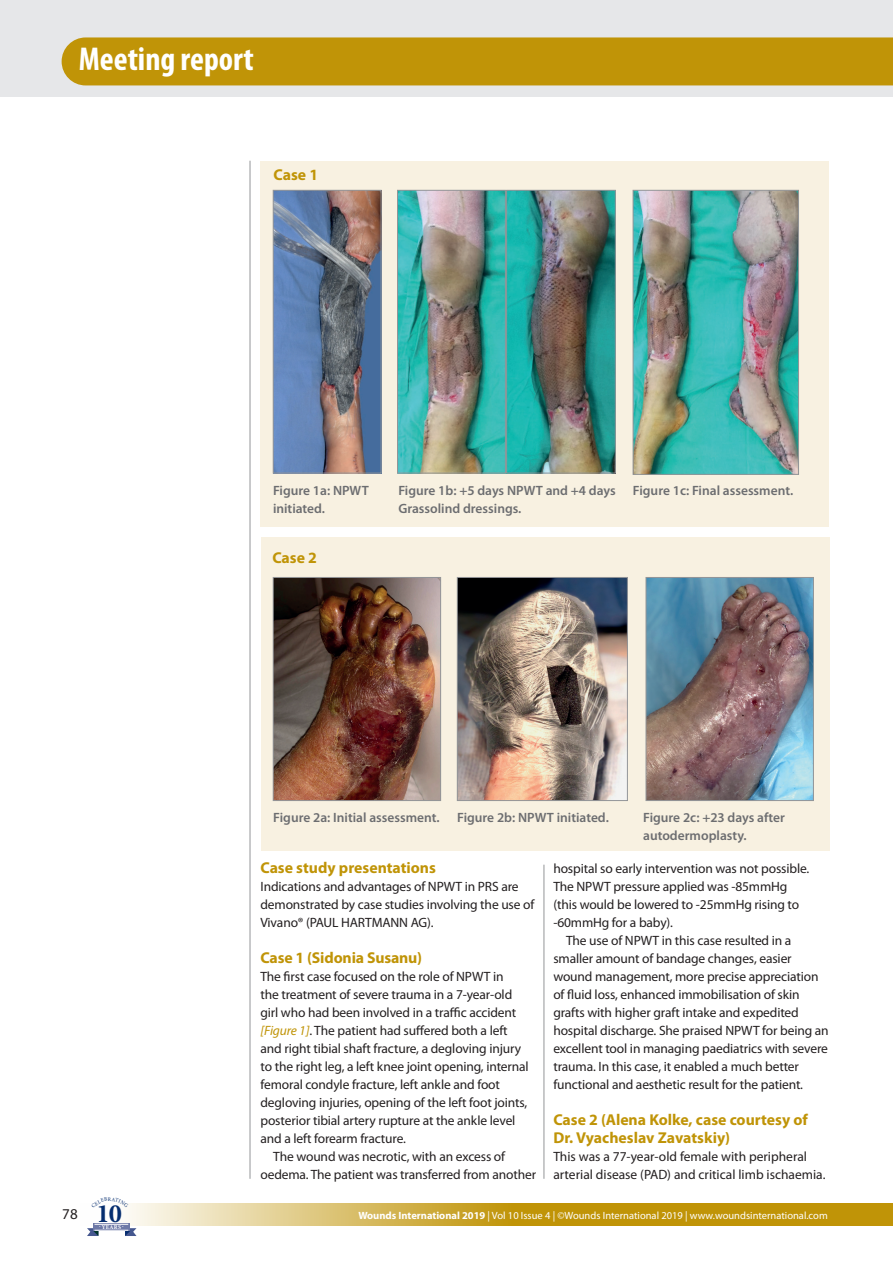
<style>
.page{position:relative;width:893px;height:1263px;background:#fff}
.page>*{position:absolute;margin:0;border:0;box-sizing:border-box;transform-origin:0 0}
.t1{font:700 condensed 33.15px "Myriad Pro";color:#fff}
.t2{font:700 15.75px/18px "Myriad Pro";color:#c09407}
.t3{font:15px "Myriad Pro";color:#231f20}
.t4{font:13.5px/18px "Myriad Pro";letter-spacing:-.01em;color:#231f20}
.t5{font:600 13.5px/18px "Myriad Pro";color:#6c6d70}
.t6{font:10.5px "Myriad Pro";color:#fff}
.t7{font:700 5.85px "Minion Pro";letter-spacing:.04em;color:#fff}
.s1{font-style:italic;color:#c09407}
.s2{font-family:"Minion Pro";font-weight:700;font-size:26.4px;color:#052d6f}
.s3{font-weight:700}
</style>
<div class="page">
<div style="left:0;top:0;width:893px;height:97px;background:#e6e7e9"></div>
<div style="left:62px;top:37px;width:831px;height:48px;background:#c09407"></div>
<hr style="left:250px;top:161px;width:1px;height:1018px;background:#939598">
<hr style="left:544px;top:865px;width:1px;height:314px;background:#939598">
<hr style="left:891px;top:1203px;width:2px;height:23px;background:#c09407">
<svg style="left:126px;top:1203px;width:765px;height:23px;fill:#c09509"></svg>
<svg style="left:125px;top:1228px;width:11px;height:8px"></svg>
<svg style="left:93px;top:1223px;width:37px;height:8px"></svg>
<hr style="left:94px;top:1224px;width:34px;height:1px;background:#fff">
<hr style="left:94px;top:1230px;width:34px;height:1px;background:#fff">
<svg style="left:87px;top:1228px;width:11px;height:8px"></svg>
<div style="left:260px;top:161px;width:569px;height:365px;background:#f8f1e1"></div>
<img style="left:275px;top:192px;width:104px;height:279px">
<div style="left:273px;top:190px;width:108px;height:283px;border:1px solid #939598"></div>
<img style="left:399px;top:192px;width:105px;height:279px">
<div style="left:397px;top:190px;width:109px;height:283px;border:1px solid #939598"></div>
<img style="left:508px;top:192px;width:105px;height:279px">
<div style="left:506px;top:190px;width:109px;height:283px;border:1px solid #939598"></div>
<img style="left:635px;top:192px;width:162px;height:281px">
<div style="left:633px;top:190px;width:166px;height:285px;border:1px solid #939598"></div>
<div style="left:261px;top:538px;width:569px;height:313px;background:#f8f1e1"></div>
<img style="left:275px;top:579px;width:164px;height:220px">
<div style="left:273px;top:577px;width:168px;height:224px;border:1px solid #939598"></div>
<img style="left:459px;top:579px;width:167px;height:220px">
<div style="left:457px;top:577px;width:171px;height:224px;border:1px solid #939598"></div>
<img style="left:648px;top:579px;width:164px;height:220px">
<div style="left:646px;top:577px;width:168px;height:224px;border:1px solid #939598"></div>
<svg style="left:126px;top:1203px;width:3px;height:5px"></svg>
<h1 class="t1" style="left:79px;top:39px;width:176px">Meeting report</h1>
<p class="t2" style="left:274px;top:165px;width:46px">Case 1</p>
<p class="t5" style="left:273px;top:481px;width:97px">Figure 1a: NPWT initiated.</p>
<p class="t2" style="left:272px;top:548px;width:46px">Case 2</p>
<p class="t5" style="left:398px;top:481px;width:219px">Figure 1b: +5 days NPWT and +4 days<br>Grassolind dressings.</p>
<p class="t5" style="left:633px;top:481px;width:162px">Figure 1c: Final assessment.</p>
<p class="t5" style="left:273px;top:808px;width:168px">Figure 2a: Initial assessment.</p>
<p class="t5" style="left:457px;top:808px;width:153px">Figure 2b: NPWT initiated.</p>
<p class="t5" style="left:643px;top:808px;width:143px">Figure 2c: +23 days after autodermoplasty.</p>
<p class="t2" style="left:260px;top:858px;width:177px">Case study presentations</p>
<p class="t4" style="left:260px;top:877px;width:275px">Indications and advantages of NPWT in PRS are demonstrated by case studies involving the use of<br>Vivano® (PAUL HARTMANN AG).</p>
<p class="t2" style="left:260px;top:948px;width:163px">Case 1 (Sidonia Susanu)</p>
<p class="t4" style="left:260px;top:967px;width:245px">The first case focused on the role of NPWT in</p>
<p class="t4" style="left:260px;top:985px;width:253px">the treatment of severe trauma in a 7-year-old</p>
<p class="t4" style="left:260px;top:1003px;width:257px">girl who had been involved in a traffic accident</p>
<p class="t4" style="left:260px;top:1021px;width:249px"><span class="s1">[Figure 1]</span>. The patient had suffered both a left</p>
<p class="t4" style="left:260px;top:1039px;width:262px">and right tibial shaft fracture, a degloving injury</p>
<p class="t4" style="left:260px;top:1057px;width:270px">to the right leg, a left knee joint opening, internal</p>
<p class="t4" style="left:260px;top:1075px;width:241px">femoral condyle fracture, left ankle and foot</p>
<p class="t4" style="left:260px;top:1093px;width:268px">degloving injuries, opening of the left foot joints,</p>
<p class="t4" style="left:260px;top:1111px;width:257px">posterior tibial artery rupture at the ankle level</p>
<p class="t4" style="left:260px;top:1129px;width:147px">and a left forearm fracture.</p>
<p class="t4" style="left:273px;top:1147px;width:233px">The wound was necrotic, with an excess of</p>
<p class="t4" style="left:260px;top:1165px;width:277px">oedema. The patient was transferred from another</p>
<p class="t4" style="left:553px;top:859px;width:258px">hospital so early intervention was not possible.<br>The NPWT pressure applied was -85mmHg (this would be lowered to -25mmHg rising to -60mmHg for a baby).</p>
<p class="t4" style="left:553px;top:931px;width:277px;text-indent:13px">The use of NPWT in this case resulted in a smaller amount of bandage changes, easier wound management, more precise appreciation of fluid loss, enhanced immobilisation of skin grafts with higher graft intake and expedited hospital discharge. She praised NPWT for being an excellent tool in managing paediatrics with severe trauma. In this case, it enabled a much better functional and aesthetic result for the patient.</p>
<p class="t2" style="left:553px;top:1110px;width:256px">Case 2 (Alena Kolke, case courtesy of<br>Dr. Vyacheslav Zavatskiy)</p>
<p class="t4" style="left:553px;top:1147px;width:274px">This was a 77-year-old female with peripheral arterial disease (PAD) and critical limb ischaemia.</p>
<p class="t3" style="left:62px;top:1204px;width:61px">78 <span class="s2">10</span></p>
<p class="t6" style="left:358px;top:1208px;width:471px"><span class="s3">Wounds International 2019</span> | Vol 10 Issue 4 | ©Wounds International 2019 | www.woundsinternational.com</p>
<p class="t7" style="left:99px;top:1223px;width:26px">. YEARS .</p>
</div>
